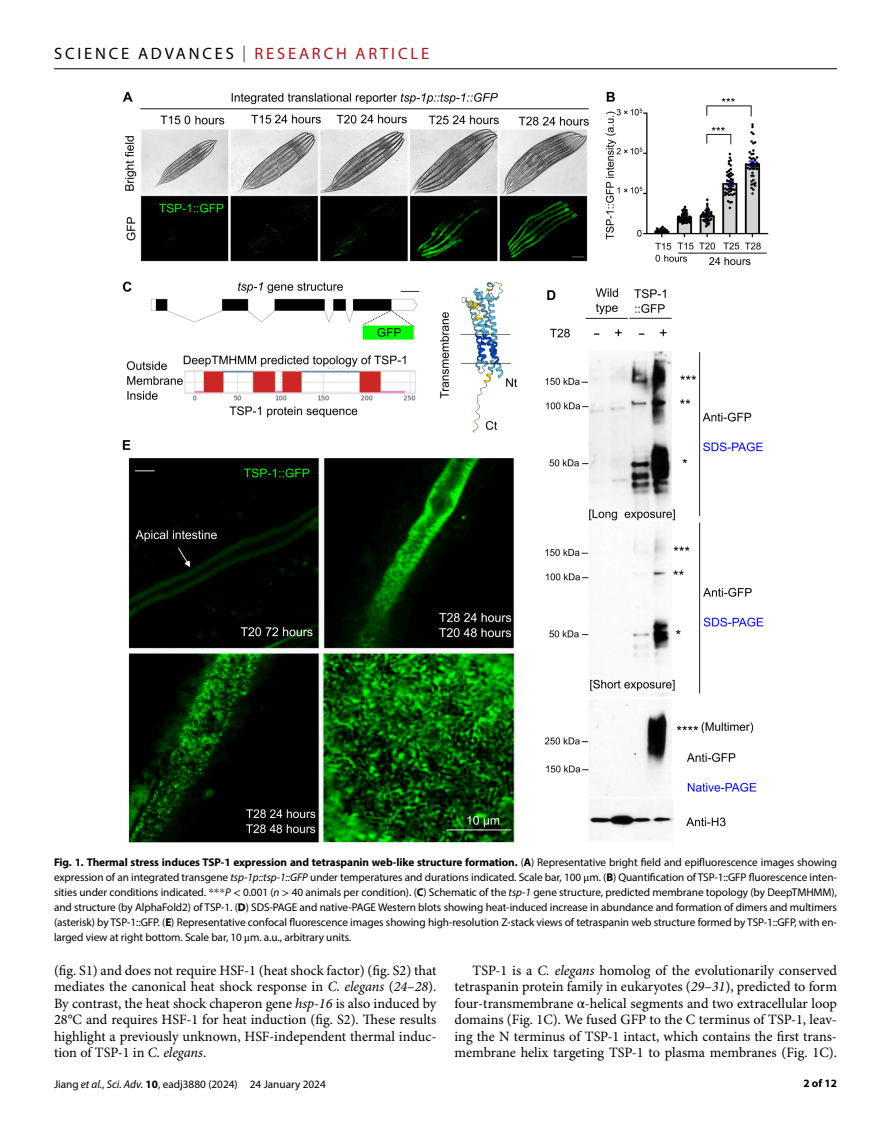
<style>
.page{position:relative;width:891px;height:1134px;background:#fff}
.page>*{position:absolute;margin:0;border:0;box-sizing:border-box;transform-origin:0 0}
.t1{font:16.5px "Myriad Pro";letter-spacing:.17em;color:#000}
.t2{font:14.25px/16.5px "Minion Pro";color:#000;text-align:justify}
.t3{font:11.25px/15px "Myriad Pro";letter-spacing:-.005em;color:#000;text-align:justify}
.t4{font:700 11.25px "Myriad Pro";color:#000}
.s1{font-weight:300}
.s2{color:#b5121b}
.s3{font-weight:700}
.s4{font-style:italic}
.s5{font-family:"STIX"}
</style>
<div class="page">
<hr style="left:54px;top:68px;width:783px;height:1px;background:#000">
<img style="left:122px;top:91px;width:647px;height:752px">
<h1 class="t1" style="left:54px;top:44px;width:376px">Science Adva nces <span class="s1">|</span> <span class="s2">Resear ch Ar ticle</span></h1>
<p class="t3" style="left:54px;top:855px;width:785px"><span class="s3">Fig. 1. Thermal stress induces TSP-1 expression and tetraspanin web-like structure formation.</span> (<span class="s3">A</span>) Representative bright field and epifluorescence images showing expression of an integrated transgene <span class="s4">tsp-1p::tsp-1::GFP</span> under temperatures and durations indicated. Scale bar, 100 <span class="s5">μ</span>m. (<span class="s3">B</span>) Quantification of TSP-1::GFP fluorescence inten&shy;sities under conditions indicated. <span class="s5">***</span><span class="s4">P</span> <span class="s5">&lt;</span> 0.001 (<span class="s4">n</span> <span class="s5">&gt;</span> 40 animals per condition). (<span class="s3">C</span>) Schematic of the <span class="s4">tsp-1</span> gene structure, predicted membrane topology (by DeepTMHMM), and structure (by AlphaFold2) of TSP-1. (<span class="s3">D</span>) SDS-PAGE and native-PAGE Western blots showing heat-induced increase in abundance and formation of dimers and multimers (asterisk) by TSP-1::GFP. (<span class="s3">E</span>) Representative confocal fluorescence images showing high-resolution Z-stack views of tetraspanin web structure formed by TSP-1::GFP, with en&shy;larged view at right bottom. Scale bar, 10 <span class="s5">μ</span>m. a.u., arbitrary units.</p>
<p class="t2" style="left:54px;top:962px;width:384px">(fig. S1) and does not require HSF-1 (heat shock factor) (fig. S2) that mediates the canonical heat shock response in <span class="s4">C. elegans</span> (<span class="s4">24</span>–<span class="s4">28</span>).<br>By contrast, the heat shock chaperon gene <span class="s4">hsp-16</span> is also induced by 28°C and requires HSF-1 for heat induction (fig. S2). These results highlight a previously unknown, HSF-independent thermal induc&shy;tion of TSP-1 in <span class="s4">C. elegans</span>.</p>
<p class="t2" style="left:455px;top:962px;width:384px;text-indent:18px">TSP-1 is a <span class="s4">C. elegans</span> homolog of the evolutionarily conserved tetraspanin protein family in eukaryotes (<span class="s4">29</span>–<span class="s4">31</span>), predicted to form four-transmembrane <span class="s5">α</span>-helical segments and two extracellular loop domains (Fig. 1C). We fused GFP to the C terminus of TSP-1, leav&shy;ing the N terminus of TSP-1 intact, which contains the first trans&shy;membrane helix targeting TSP-1 to plasma membranes (Fig. 1C).</p>
<p class="t3" style="left:54px;top:1076px;width:273px">Jiang <span class="s4">et al.</span>, <span class="s4">Sci. Adv.</span> <span class="s3">10</span>, eadj3880 (2024) 24 January 2024</p>
<p class="t4" style="left:803px;top:1076px;width:35px">2 of 12</p>
</div>
